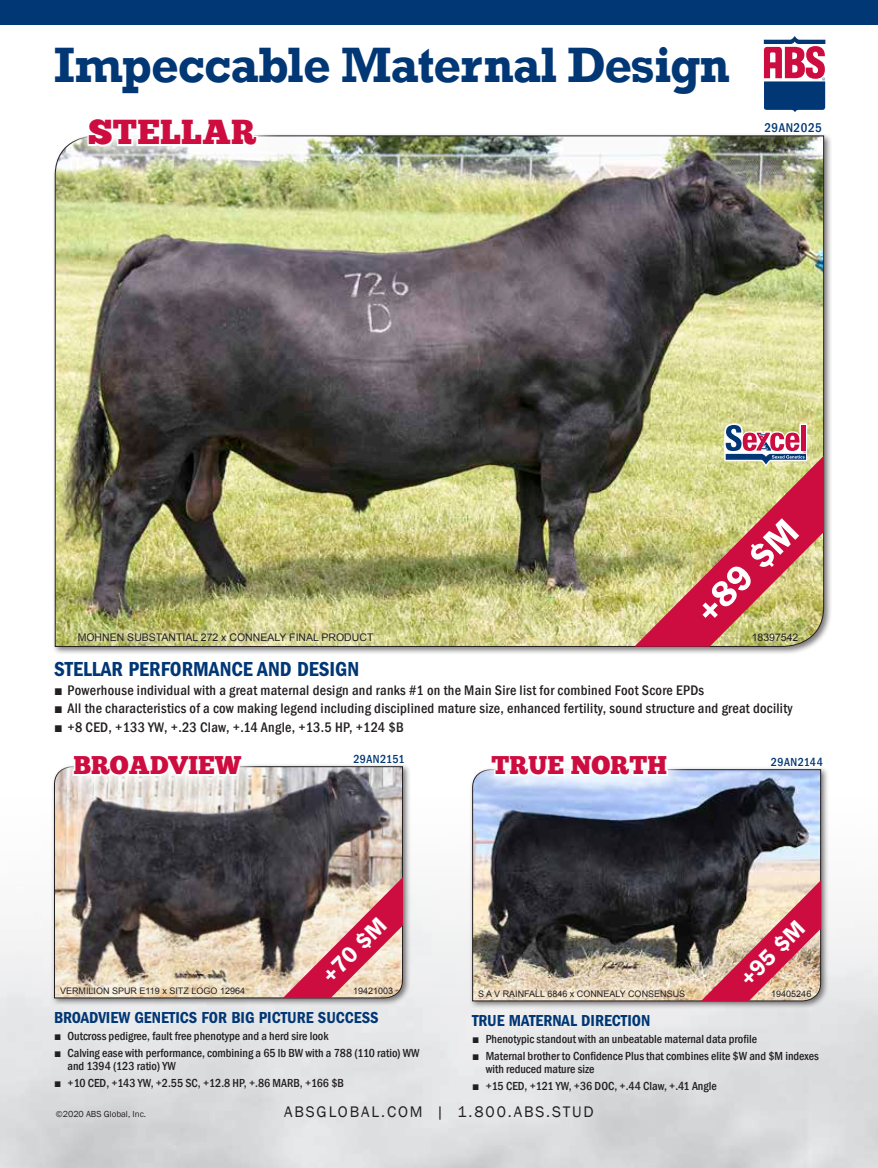
<style>
.page{position:relative;width:878px;height:1168px;background:#fff}
.page>*{position:absolute;margin:0;border:0;box-sizing:border-box;transform-origin:0 0}
.t1{font:700 51px "Rockwell";letter-spacing:-.02em;color:#013775;scale:.95 1}
.t2{font:600 36px "ITC Franklin Gothic Std";color:#fff}
.t3{font:34.5px "Chunk Five Ex";letter-spacing:.005em;color:#cd0d40}
.t4{font:25.5px "Chunk Five Ex";letter-spacing:.005em;color:#cd0d40}
.t5{font:600 22.8px "ITC Franklin Gothic Std";color:#fff}
.t6{font:21px "ITC Franklin Gothic Std Dm Cd";color:#013775}
.t7{font:16.5px "ITC Franklin Gothic Std Dm Cd";color:#013775}
.t8{font:15.75px "Franklin Gothic";letter-spacing:.12em;color:#231f20}
.t9{font:500 condensed 14.25px "Franklin Gothic";letter-spacing:.02em;color:#231f20}
.t10{font:500 condensed 13.05px "Franklin Gothic";letter-spacing:.04em;color:#013775}
.t11{font:500 condensed 12px/13.2px "Franklin Gothic";color:#231f20}
.t12{font:500 condensed 12px "Franklin Gothic";letter-spacing:.04em;color:#013775}
.t13{font:10.5px "Arial";color:#231f20}
.t14{font:9px "Arial";color:#231f20}
.t15{font:9px "Franklin Gothic";color:#231f20}
.s1{font-weight:400;font-stretch:normal}
</style>
<div class="page">
<img style="left:0;top:24px;width:878px;height:1144px">
<div style="left:0;top:0;width:878px;height:24px;background:#013775"></div>
<svg style="left:762px;top:33px;width:64px;height:82px"></svg>
<div style="left:51px;top:763px;width:360px;height:243px;background:#231f20;opacity:.6"></div>
<img style="left:54px;top:766px;width:349px;height:215px">
<svg style="left:51px;top:733px;width:213px;height:65px"></svg>
<svg style="left:71px;top:744px;width:173px;height:54px"></svg>
<div style="left:54px;top:981px;width:345px;height:19px;background:#fff;opacity:.75"></div>
<svg style="left:283px;top:877px;width:120px;height:121px;background:#c27c81"></svg>
<div style="left:52px;top:133px;width:780px;height:522px;background:#231f20;opacity:.6"></div>
<img style="left:55px;top:135px;width:769px;height:512px">
<svg style="left:64px;top:94px;width:217px;height:77px"></svg>
<svg style="left:85px;top:116px;width:175px;height:33px"></svg>
<div style="left:72px;top:627px;width:732px;height:20px;background:#fff;opacity:.75"></div>
<svg style="left:634px;top:423px;width:190px;height:224px;background:#cc9675"></svg>
<div style="left:469px;top:766px;width:360px;height:243px;background:#231f20;opacity:.6"></div>
<img style="left:472px;top:769px;width:349px;height:215px">
<svg style="left:468px;top:733px;width:221px;height:65px"></svg>
<svg style="left:489px;top:752px;width:180px;height:26px"></svg>
<div style="left:472px;top:984px;width:345px;height:19px;background:#fff;opacity:.75"></div>
<svg style="left:701px;top:880px;width:120px;height:121px;background:#bb7577"></svg>
<h1 class="t1" style="left:54px;top:34px;width:713px">Impeccable Maternal Design</h1>
<h3 class="t3" style="left:88px;top:106px;width:170px">STELLAR</h3>
<p class="t10" style="left:764px;top:119px;width:59px">29AN2025</p>
<p class="t13" style="left:78px;top:630px;width:297px">MOHNEN SUBSTANTIAL 272 x CONNEALY FINAL PRODUCT</p>
<h2 class="t2" style="left:686px;top:601px;width:130px;rotate:-45deg">+89 $M</h2>
<p class="t13" style="left:751px;top:630px;width:48px">18397542</p>
<h3 class="t6" style="left:54px;top:657px;width:307px">STELLAR PERFORMANCE AND DESIGN</h3>
<p class="t9" style="left:54px;top:680px;width:651px"><span class="s1">■</span> Powerhouse individual with a great maternal design and ranks #1 on the Main Sire list for combined Foot Score EPDs</p>
<p class="t9" style="left:54px;top:699px;width:740px"><span class="s1">■</span> All the characteristics of a cow making legend including disciplined mature size, enhanced fertility, sound structure and great docility</p>
<p class="t9" style="left:54px;top:718px;width:351px"><span class="s1">■</span> +8 CED, +133 YW, +.23 Claw, +.14 Angle, +13.5 HP, +124 $B</p>
<h3 class="t4" style="left:73px;top:746px;width:169px">BROADVIEW</h3>
<p class="t12" style="left:353px;top:751px;width:53px">29AN2151</p>
<h3 class="t4" style="left:491px;top:746px;width:177px">TRUE NORTH</h3>
<p class="t12" style="left:770px;top:754px;width:53px">29AN2144</p>
<h3 class="t5" style="left:315px;top:969px;width:83px;rotate:-45deg">+70 $M</h3>
<p class="t14" style="left:60px;top:985px;width:186px">VERMILION SPUR E119 x SITZ LOGO 12964</p>
<p class="t14" style="left:353px;top:985px;width:42px">19421003</p>
<h3 class="t7" style="left:54px;top:1008px;width:326px">BROADVIEW GENETICS FOR BIG PICTURE SUCCESS</h3>
<p class="t11" style="left:54px;top:1029px;width:276px"><span class="s1">■</span> Outcross pedigree, fault free phenotype and a herd sire look</p>
<p class="t11" style="left:68px;top:1046px;width:353px;text-indent:-14px"><span class="s1">■</span> Calving ease with performance, combining a 65 lb BW with a 788 (110 ratio) WW and 1394 (123 ratio) YW</p>
<p class="t11" style="left:54px;top:1076px;width:291px"><span class="s1">■</span> +10 CED, +143 YW, +2.55 SC, +12.8 HP, +.86 MARB, +166 $B</p>
<h3 class="t5" style="left:733px;top:972px;width:83px;rotate:-45deg">+95 $M</h3>
<p class="t14" style="left:478px;top:988px;width:208px">S A V RAINFALL 6846 x CONNEALY CONSENSUS</p>
<p class="t14" style="left:771px;top:988px;width:42px">19405246</p>
<h3 class="t7" style="left:472px;top:1011px;width:180px">TRUE MATERNAL DIRECTION</h3>
<p class="t11" style="left:472px;top:1032px;width:286px"><span class="s1">■</span> Phenotypic standout with an unbeatable maternal data profile</p>
<p class="t11" style="left:485px;top:1049px;width:335px;text-indent:-14px"><span class="s1">■</span> Maternal brother to Confidence Plus that combines elite $W and $M indexes with reduced mature size</p>
<p class="t11" style="left:472px;top:1079px;width:246px"><span class="s1">■</span> +15 CED, +121 YW, +36 DOC, +.44 Claw, +.41 Angle</p>
<p class="t15" style="left:56px;top:1108px;width:92px">©2020 ABS Global, Inc.</p>
<h3 class="t8" style="left:284px;top:1102px;width:311px">ABSGLOBAL.COM | 1.800.ABS.STUD</h3>
</div>
